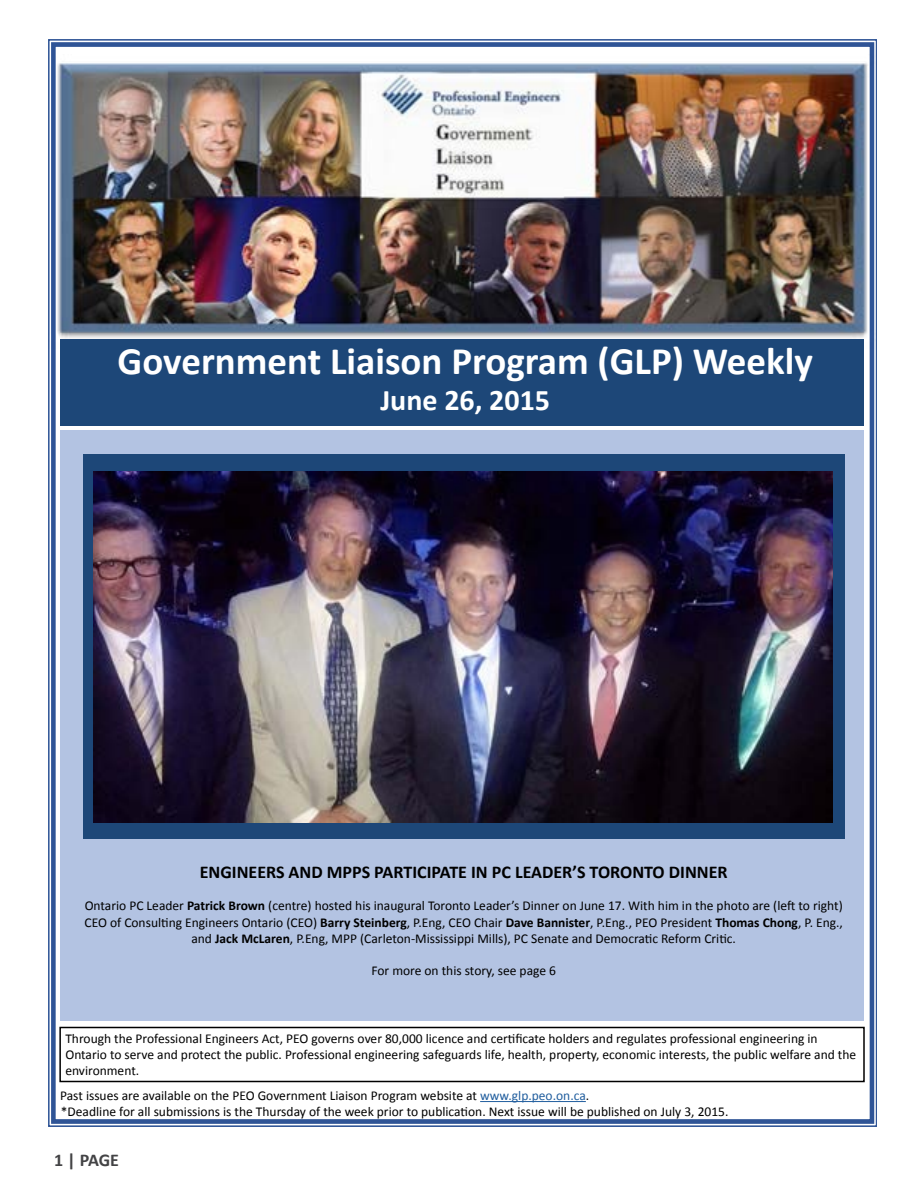
<style>
.page{position:relative;width:918px;height:1188px;background:#fff}
.page>*{position:absolute;margin:0;border:0;box-sizing:border-box;transform-origin:0 0}
.t1{font:700 39px "Calibri";color:#fff}
.t2{font:700 30px "Calibri";color:#fff}
.t3{font:700 18px "Calibri";color:#000}
.t4{font:700 18px "Calibri";color:#434345}
.t5{font:13.5px/16.2px "Calibri";color:#000}
.s1{font-weight:700}
.s2{color:#215e9e}
</style>
<div class="page">
<div style="left:51px;top:42px;width:823px;height:1082px;border:5px solid #2f5496"></div>
<img style="left:48px;top:54px;width:827px;height:295px">
<div style="left:60px;top:339px;width:804px;height:87px;background:#1d4778"></div>
<div style="left:60px;top:430px;width:804px;height:591px;background:#b3c3e2"></div>
<div style="left:59px;top:1027px;width:806px;height:55px;border:2px solid #000"></div>
<hr style="left:480px;top:1101px;width:106px;height:1px;background:#215e9e">
<div style="left:83px;top:454px;width:761px;height:385px;background:#1d4778"></div>
<img style="left:94px;top:471px;width:738px;height:352px">
<h1 class="t1" style="left:118px;top:337px;width:697px">Government Liaison Program (GLP) Weekly</h1>
<h2 class="t2" style="left:380px;top:381px;width:171px">June 26, 2015</h2>
<h3 class="t3" style="left:200px;top:860px;width:529px">ENGINEERS AND MPPS PARTICIPATE IN PC LEADER’S TORONTO DINNER</h3>
<p class="t5" style="left:84px;top:898px;width:760px;text-align:center">Ontario PC Leader <span class="s1">Patrick Brown</span> (centre) hosted his inaugural Toronto Leader’s Dinner on June 17. With him in the photo are (left to right)<br>CEO of Consulting Engineers Ontario (CEO) <span class="s1">Barry Steinberg</span>, P.Eng, CEO Chair <span class="s1">Dave Bannister</span>, P.Eng., PEO President <span class="s1">Thomas Chong</span>, P. Eng., and <span class="s1">Jack McLaren</span>, P.Eng, MPP (Carleton-Mississippi Mills), PC Senate and Democratic Reform Critic.</p>
<p class="t5" style="left:371px;top:963px;width:186px">For more on this story, see page 6</p>
<p class="t5" style="left:65px;top:1030px;width:792px">Through the Professional Engineers Act, PEO governs over 80,000 licence and certificate holders and regulates professional engineering in<br>Ontario to serve and protect the public. Professional engineering safeguards life, health, property, economic interests, the public welfare and the environment.</p>
<p class="t5" style="left:60px;top:1088px;width:670px;line-height:15.8px">Past issues are available on the PEO Government Liaison Program website at <span class="s2">www.glp.peo.on.ca</span>.<br>*Deadline for all submissions is the Thursday of the week prior to publication. Next issue will be published on July 3, 2015.</p>
<h3 class="t4" style="left:54px;top:1149px;width:67px">1 | PAGE</h3>
</div>
